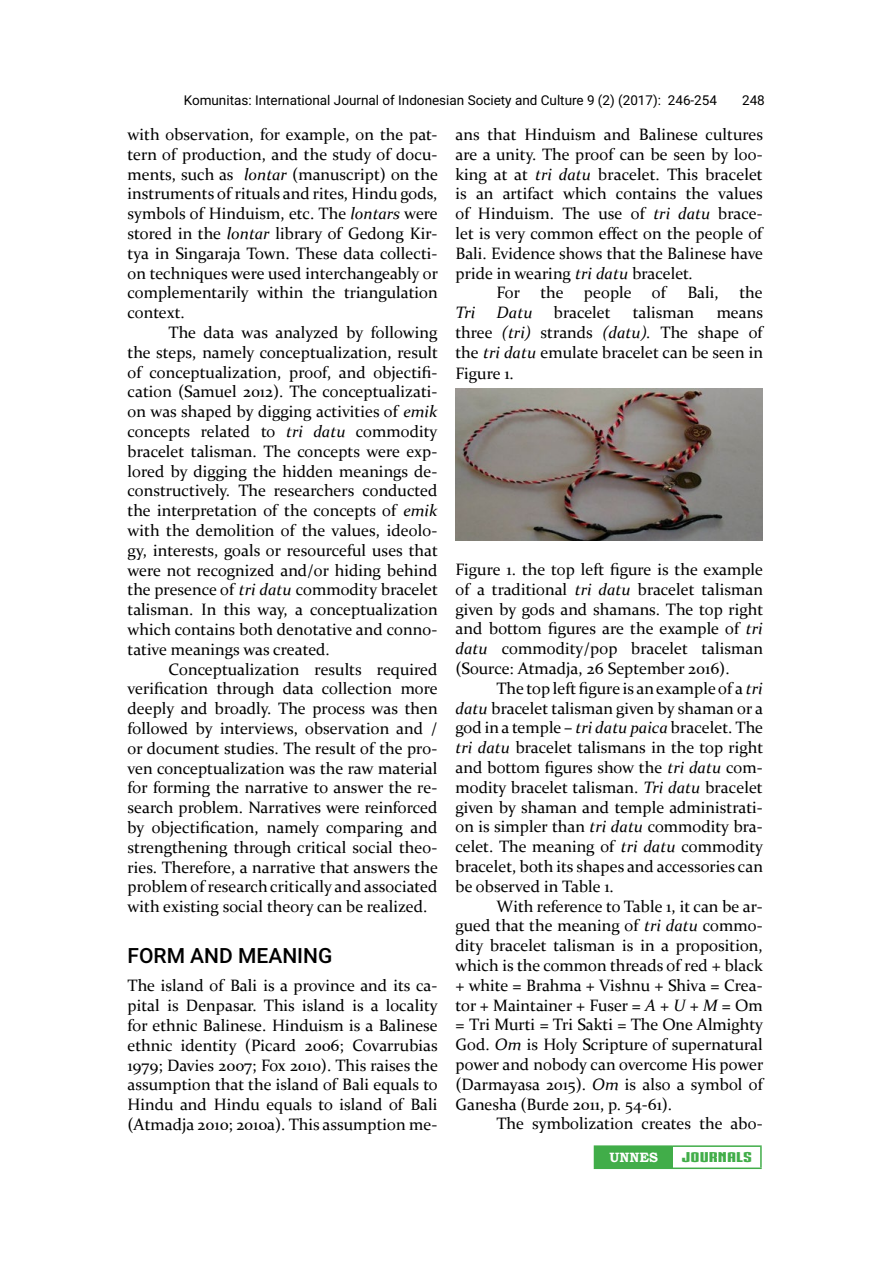
<style>
.page{position:relative;width:893px;height:1263px;background:#fff}
.page>*{position:absolute;margin:0;border:0;box-sizing:border-box;transform-origin:0 0}
.t1{font:500 21px "Roboto";color:#000}
.t2{font:16.5px/19.8px "Constantia";color:#000;text-align:justify}
.t3{font:italic 16.5px "Constantia";color:#000}
.t4{font:13.5px "Roboto";color:#000}
.t5{font:13.5px "IRONMANOFWAR002 NCV";color:#41ad49;scale:1.53 1}
.t6{font:700 13.5px "Bookman Old Style";color:#fff}
.s1{font-style:italic}
</style>
<div class="page">
<div style="left:594px;top:1146px;width:79px;height:22px;background:#41ad49"></div>
<hr style="left:594px;top:1145px;width:79px;height:2px;background:#41ad49">
<hr style="left:673px;top:1145px;width:89px;height:2px;background:#41ad49">
<hr style="left:760px;top:1147px;width:2px;height:20px;background:#41ad49">
<hr style="left:594px;top:1167px;width:79px;height:2px;background:#41ad49">
<hr style="left:673px;top:1167px;width:89px;height:2px;background:#41ad49">
<img style="left:455px;top:388px;width:308px;height:152px">
<p class="t4" style="left:184px;top:90px;width:535px">Komunitas: International Journal of Indonesian Society and Culture 9 (2) (2017): 246-254</p>
<p class="t4" style="left:742px;top:91px;width:24px">248</p>
<p class="t2" style="left:128px;top:124px;width:312px">with observation, for example, on the pat&shy;tern of production, and the study of docu&shy;ments, such as <span class="s1">lontar</span> (manuscript) on the instruments of rituals and rites, Hindu gods, symbols of Hinduism, etc. The <span class="s1">lontars</span> were stored in the <span class="s1">lontar</span> library of Gedong Kir&shy;tya in Singaraja Town. These data collecti&shy;on techniques were used interchangeably or complementarily within the triangulation context.</p>
<p class="t2" style="left:128px;top:322px;width:312px;text-indent:41px">The data was analyzed by following the steps, namely conceptualization, result of conceptualization, proof, and objectifi&shy;cation (Samuel 2012). The conceptualizati&shy;on was shaped by digging activities of <span class="s1">emik </span>concepts related to <span class="s1">tri datu</span> commodity bracelet talisman. The concepts were exp&shy;lored by digging the hidden meanings de&shy;constructively. The researchers conducted the interpretation of the concepts of <span class="s1">emik </span>with the demolition of the values, ideolo&shy;gy, interests, goals or resourceful uses that were not recognized and/or hiding behind the presence of <span class="s1">tri datu</span> commodity bracelet talisman. In this way, a conceptualization which contains both denotative and conno&shy;tative meanings was created.</p>
<p class="t2" style="left:128px;top:658px;width:312px;text-indent:41px">Conceptualization results required verification through data collection more deeply and broadly. The process was then followed by interviews, observation and / or document studies. The result of the pro&shy;ven conceptualization was the raw material for forming the narrative to answer the re&shy;search problem. Narratives were reinforced by objectification, namely comparing and strengthening through critical social theo&shy;ries. Therefore, a narrative that answers the problem of research critically and associated with existing social theory can be realized.</p>
<p class="t1" style="left:128px;top:941px;width:206px">FORM AND MEANING</p>
<p class="t2" style="left:128px;top:975px;width:312px">The island of Bali is a province and its ca&shy;pital is Denpasar. This island is a locality for ethnic Balinese. Hinduism is a Balinese ethnic identity (Picard 2006; Covarrubias 1979; Davies 2007; Fox 2010). This raises the assumption that the island of Bali equals to Hindu and Hindu equals to island of Bali (Atmadja 2010; 2010a). This assumption me-</p>
<p class="t2" style="left:455px;top:124px;width:309px">ans that Hinduism and Balinese cultures</p>
<p class="t2" style="left:455px;top:143px;width:309px">are a unity. The proof can be seen by loo-</p>
<p class="t2" style="left:455px;top:163px;width:309px">king at at <span class="s1">tri datu</span> bracelet. This bracelet</p>
<p class="t2" style="left:455px;top:183px;width:309px">is an artifact which contains the values</p>
<p class="t2" style="left:455px;top:203px;width:309px">of Hinduism. The use of <span class="s1">tri datu</span> brace-</p>
<p class="t2" style="left:455px;top:223px;width:308px">let is very common effect on the people of</p>
<p class="t2" style="left:455px;top:242px;width:309px">Bali. Evidence shows that the Balinese have</p>
<p class="t2" style="left:455px;top:262px;width:239px">pride in wearing <span class="s1">tri datu</span> bracelet<span class="s1">.</span></p>
<p class="t2" style="left:496px;top:282px;width:171px">For the people of</p>
<p class="t2" style="left:687px;top:282px;width:33px">Bali,</p>
<p class="t2" style="left:739px;top:282px;width:25px">the</p>
<p class="t3" style="left:455px;top:301px;width:21px">Tri</p>
<p class="t3" style="left:497px;top:301px;width:37px">Datu</p>
<p class="t2" style="left:554px;top:302px;width:58px">bracelet</p>
<p class="t2" style="left:633px;top:302px;width:63px">talisman</p>
<p class="t2" style="left:455px;top:302px;width:309px;text-indent:261px">means three <span class="s1">(tri)</span> strands <span class="s1">(datu).</span> The shape of the <span class="s1">tri datu</span> emulate bracelet can be seen in</p>
<p class="t2" style="left:455px;top:363px;width:60px">Figure 1.</p>
<p class="t2" style="left:455px;top:559px;width:309px">Figure 1. the top left figure is the example of a traditional <span class="s1">tri datu</span> bracelet talisman given by gods and shamans. The top right and bottom figures are the example of <span class="s1">tri datu</span> commodity/pop bracelet talisman (Source: Atmadja, 26 September 2016).</p>
<p class="t2" style="left:455px;top:677px;width:309px;text-indent:41px">The top left figure is an example of a <span class="s1">tri datu</span> bracelet talisman given by shaman or a god in a temple – <span class="s1">tri datu paica</span> bracelet. The <span class="s1">tri datu</span> bracelet talismans in the top right and bottom figures show the <span class="s1">tri datu</span> com&shy;modity bracelet talisman. <span class="s1">Tri datu</span> bracelet given by shaman and temple administrati&shy;on is simpler than <span class="s1">tri datu</span> commodity bra&shy;celet. The meaning of <span class="s1">tri datu</span> commodity bracelet, both its shapes and accessories can be observed in Table 1.</p>
<p class="t2" style="left:455px;top:895px;width:309px;text-indent:41px">With reference to Table 1, it can be ar&shy;gued that the meaning of <span class="s1">tri datu</span> commo&shy;dity bracelet talisman is in a proposition, which is the common threads of red + black + white = Brahma + Vishnu + Shiva = Crea&shy;tor + Maintainer + Fuser = <span class="s1">A</span> + <span class="s1">U</span> + <span class="s1">M</span> = Om = Tri Murti = Tri Sakti = The One Almighty God. <span class="s1">Om</span> is Holy Scripture of supernatural power and nobody can overcome His power (Darmayasa 2015). <span class="s1">Om</span> is also a symbol of Ganesha (Burde 2011, p. 54-61).</p>
<p class="t2" style="left:496px;top:1113px;width:268px">The symbolization creates the abo-</p>
<p class="t6" style="left:609px;top:1148px;width:50px">UNNES</p>
<p class="t5" style="left:682px;top:1148px;width:48px">JOURNALS</p>
</div>
